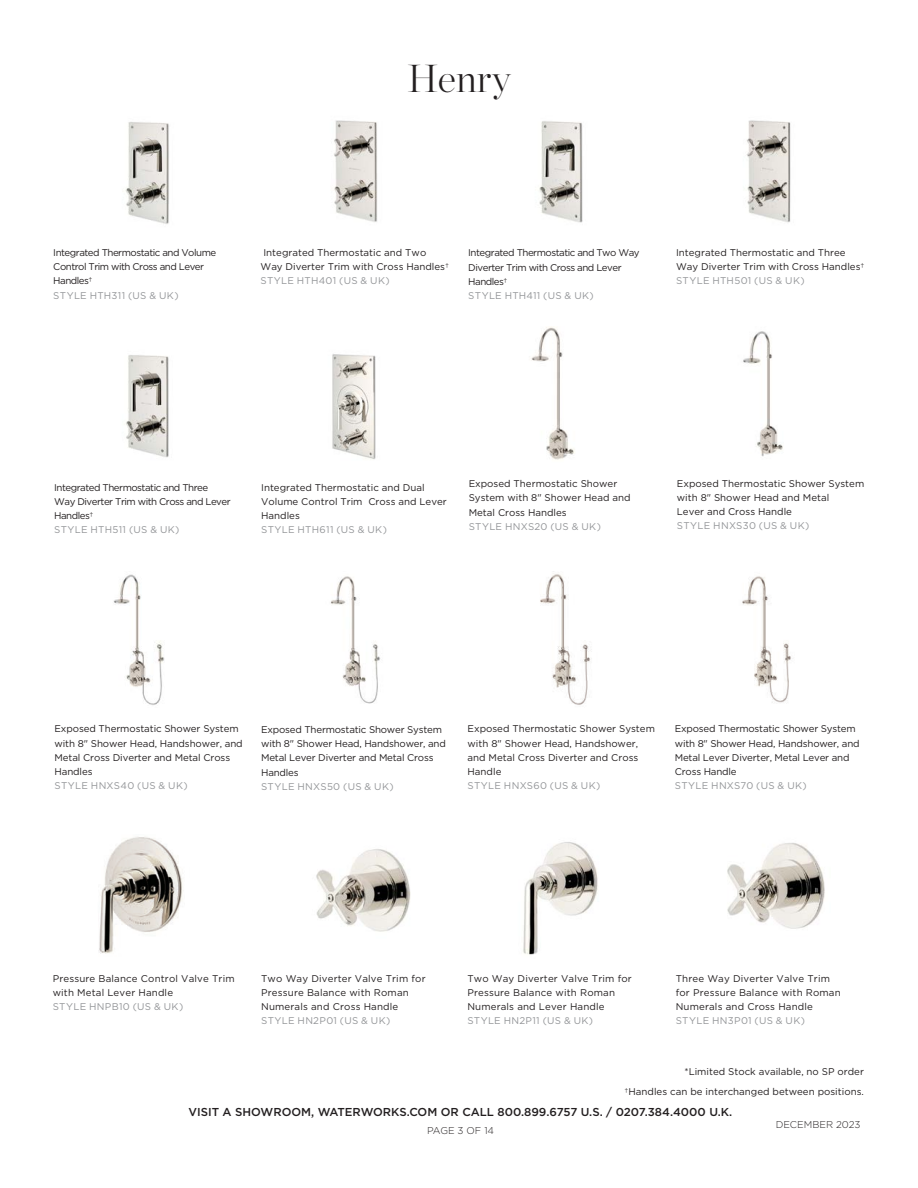
<style>
.page{position:relative;width:918px;height:1188px;background:#fff}
.page>*{position:absolute;margin:0;border:0;box-sizing:border-box;transform-origin:0 0}
.t1{font:200 39px "Chronicle Display";color:#231f20}
.t2{font:500 11.55px "Gotham";color:#231f20}
.t3{font:300 9.9px "Gotham";color:#231f20}
.Text__LIGHT_-_6_5_9_5__0{font:9.75px/14.2px "Gotham";color:#231f20}
.Text__product_number{font:9.75px "Gotham";letter-spacing:.03em;color:#939598}
.Text__LIGHT_-_6_5_9_5__0-2{font:9.75px/14.2px "Gotham";letter-spacing:-.05em;color:#231f20}
.Text__LIGHT_-_6_5_9_5__0-3{font:9.75px/14.2px "Gotham";letter-spacing:-.02em;color:#231f20}
.s1{font-weight:300}
</style>
<div class="page">
<img style="left:334px;top:120px;width:43px;height:102px">
<img style="left:746px;top:120px;width:45px;height:103px">
<img style="left:332px;top:354px;width:44px;height:106px">
<img style="left:539px;top:121px;width:44px;height:102px">
<img style="left:126px;top:355px;width:43px;height:103px">
<img style="left:125px;top:122px;width:44px;height:102px">
<img style="left:99px;top:837px;width:83px;height:117px">
<img style="left:113px;top:574px;width:52px;height:131px">
<img style="left:331px;top:576px;width:50px;height:128px">
<img style="left:531px;top:327px;width:44px;height:133px">
<img style="left:743px;top:331px;width:40px;height:126px">
<img style="left:540px;top:571px;width:52px;height:134px">
<img style="left:742px;top:576px;width:49px;height:127px">
<img style="left:316px;top:849px;width:95px;height:83px">
<img style="left:523px;top:842px;width:75px;height:113px">
<img style="left:727px;top:843px;width:98px;height:86px">
<h1 class="t1" style="left:408px;top:49px;width:104px">Henry</h1>
<p class="Text__LIGHT_-_6_5_9_5__0-2" style="left:53px;top:245px;width:164px">Integrated Thermostatic and Volume<br>Control Trim with Cross and Lever<br>Handles<span class="s1">†</span></p>
<p class="Text__product_number" style="left:53px;top:289px;width:127px">STYLE HTH311 (US &amp; UK)</p>
<p class="Text__LIGHT_-_6_5_9_5__0" style="left:261px;top:245px;width:190px">Integrated Thermostatic and Two<br>Way Diverter Trim with Cross Handles<span class="s1">†</span></p>
<p class="Text__product_number" style="left:261px;top:275px;width:131px">STYLE HTH401 (US &amp; UK)</p>
<p class="Text__LIGHT_-_6_5_9_5__0-2" style="left:468px;top:246px;width:173px">Integrated Thermostatic and Two Way<br>Diverter Trim with Cross and Lever<br>Handles<span class="s1">†</span></p>
<p class="Text__product_number" style="left:468px;top:289px;width:127px">STYLE HTH411 (US &amp; UK)</p>
<p class="Text__LIGHT_-_6_5_9_5__0" style="left:676px;top:245px;width:190px">Integrated Thermostatic and Three<br>Way Diverter Trim with Cross Handles<span class="s1">†</span></p>
<p class="Text__product_number" style="left:676px;top:275px;width:130px">STYLE HTH501 (US &amp; UK)</p>
<p class="Text__LIGHT_-_6_5_9_5__0-2" style="left:54px;top:480px;width:178px">Integrated Thermostatic and Three<br>Way Diverter Trim with Cross and Lever<br>Handles<span class="s1">†</span></p>
<p class="Text__product_number" style="left:54px;top:524px;width:127px">STYLE HTH511 (US &amp; UK)</p>
<p class="Text__LIGHT_-_6_5_9_5__0" style="left:261px;top:480px;width:187px">Integrated Thermostatic and Dual<br>Volume Control Trim Cross and Lever<br>Handles</p>
<p class="Text__product_number" style="left:261px;top:524px;width:127px">STYLE HTH611 (US &amp; UK)</p>
<p class="Text__LIGHT_-_6_5_9_5__0" style="left:469px;top:476px;width:163px">Exposed Thermostatic Shower<br>System with 8" Shower Head and<br>Metal Cross Handles</p>
<p class="Text__product_number" style="left:469px;top:520px;width:134px">STYLE HNXS20 (US &amp; UK)</p>
<p class="Text__LIGHT_-_6_5_9_5__0" style="left:677px;top:476px;width:189px">Exposed Thermostatic Shower System with 8" Shower Head and Metal<br>Lever and Cross Handle</p>
<p class="Text__product_number" style="left:677px;top:520px;width:134px">STYLE HNXS30 (US &amp; UK)</p>
<p class="Text__LIGHT_-_6_5_9_5__0" style="left:55px;top:722px;width:190px">Exposed Thermostatic Shower System with 8" Shower Head, Handshower, and<br>Metal Cross Diverter and Metal Cross<br>Handles</p>
<p class="Text__product_number" style="left:55px;top:780px;width:135px">STYLE HNXS40 (US &amp; UK)</p>
<p class="Text__LIGHT_-_6_5_9_5__0-3" style="left:261px;top:722px;width:186px">Exposed Thermostatic Shower System with 8" Shower Head, Handshower, and<br>Metal Lever Diverter and Metal Cross<br>Handles</p>
<p class="Text__product_number" style="left:261px;top:780px;width:134px">STYLE HNXS50 (US &amp; UK)</p>
<p class="Text__LIGHT_-_6_5_9_5__0" style="left:468px;top:721px;width:189px">Exposed Thermostatic Shower System with 8" Shower Head, Handshower, and Metal Cross Diverter and Cross<br>Handle</p>
<p class="Text__product_number" style="left:468px;top:780px;width:134px">STYLE HNXS60 (US &amp; UK)</p>
<p class="Text__LIGHT_-_6_5_9_5__0-3" style="left:675px;top:721px;width:186px">Exposed Thermostatic Shower System with 8" Shower Head, Handshower, and<br>Metal Lever Diverter, Metal Lever and<br>Cross Handle</p>
<p class="Text__product_number" style="left:675px;top:780px;width:133px">STYLE HNXS70 (US &amp; UK)</p>
<p class="Text__LIGHT_-_6_5_9_5__0" style="left:53px;top:971px;width:183px">Pressure Balance Control Valve Trim with Metal Lever Handle</p>
<p class="Text__product_number" style="left:53px;top:1001px;width:132px">STYLE HNPB10 (US &amp; UK)</p>
<p class="Text__LIGHT_-_6_5_9_5__0" style="left:261px;top:971px;width:166px">Two Way Diverter Valve Trim for<br>Pressure Balance with Roman<br>Numerals and Cross Handle</p>
<p class="Text__product_number" style="left:261px;top:1015px;width:131px">STYLE HN2P01 (US &amp; UK)</p>
<p class="Text__LIGHT_-_6_5_9_5__0" style="left:467px;top:971px;width:166px">Two Way Diverter Valve Trim for<br>Pressure Balance with Roman<br>Numerals and Lever Handle</p>
<p class="Text__product_number" style="left:467px;top:1015px;width:127px">STYLE HN2P11 (US &amp; UK)</p>
<p class="Text__LIGHT_-_6_5_9_5__0" style="left:676px;top:971px;width:166px">Three Way Diverter Valve Trim for Pressure Balance with Roman<br>Numerals and Cross Handle</p>
<p class="Text__product_number" style="left:676px;top:1015px;width:131px">STYLE HN3P01 (US &amp; UK)</p>
<p class="Text__LIGHT_-_6_5_9_5__0" style="left:684px;top:1064px;width:181px">*Limited Stock available, no SP order</p>
<p class="Text__LIGHT_-_6_5_9_5__0" style="left:625px;top:1084px;width:241px"><span class="s1">†</span>Handles can be interchanged between positions.</p>
<p class="t2" style="left:189px;top:1105px;width:545px">VISIT A SHOWROOM, WATERWORKS.COM OR CALL 800.899.6757 U.S. / 0207.384.4000 U.K.</p>
<p class="t3" style="left:427px;top:1124px;width:69px">PAGE 3 OF 14</p>
<p class="t3" style="left:776px;top:1119px;width:86px">DECEMBER 2023</p>
</div>
